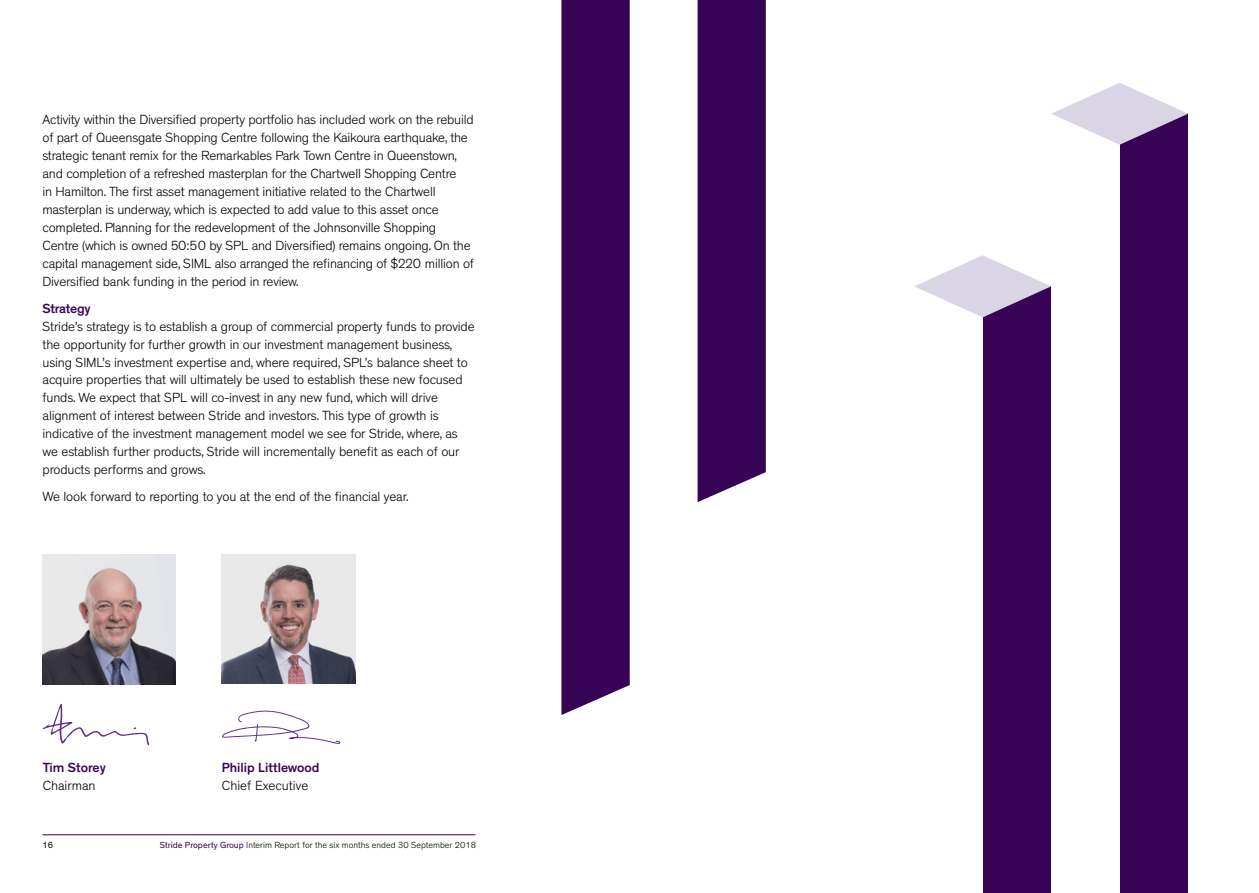
<style>
.page{position:relative;width:1259px;height:893px;background:#fff}
.page>*{position:absolute;margin:0;border:0;box-sizing:border-box;transform-origin:0 0}
.t1{font:300 13.5px/18px "Theinhardt";letter-spacing:-.015em;color:#000}
.t2{font:500 13.5px "Theinhardt";color:#370357}
.t3{font:300 9px "Theinhardt";color:#000}
.t4{font:9px "Theinhardt";color:#000}
.s1{font-weight:400;color:#370357}
</style>
<div class="page">
<hr style="left:43px;top:834px;width:432px;height:1px;background:#370357">
<div style="left:561px;top:0;width:69px;height:715px;background:#370357"></div>
<div style="left:697px;top:0;width:69px;height:502px;background:#370357"></div>
<div style="left:982px;top:286px;width:69px;height:607px;background:#370357"></div>
<svg style="left:914px;top:255px;width:137px;height:62px"></svg>
<div style="left:1119px;top:114px;width:69px;height:779px;background:#370357"></div>
<svg style="left:1051px;top:83px;width:137px;height:62px"></svg>
<svg style="left:222px;top:710px;width:118px;height:34px"></svg>
<img style="left:222px;top:554px;width:133px;height:130px">
<svg style="left:43px;top:704px;width:106px;height:41px"></svg>
<img style="left:43px;top:554px;width:133px;height:130px">
<p class="t1" style="left:43px;top:110px;width:433px">Activity within the Diversified property portfolio has included work on the rebuild of part of Queensgate Shopping Centre following the Kaikoura earthquake, the strategic tenant remix for the Remarkables Park Town Centre in Queenstown, and completion of a refreshed masterplan for the Chartwell Shopping Centre<br>in Hamilton. The first asset management initiative related to the Chartwell masterplan is underway, which is expected to add value to this asset once completed. Planning for the redevelopment of the Johnsonville Shopping Centre (which is owned 50:50 by SPL and Diversified) remains ongoing. On the capital management side, SIML also arranged the refinancing of $220 million of Diversified bank funding in the period in review.</p>
<p class="t2" style="left:43px;top:300px;width:50px">Strategy</p>
<p class="t1" style="left:43px;top:317px;width:434px">Stride’s strategy is to establish a group of commercial property funds to provide the opportunity for further growth in our investment management business, using SIML’s investment expertise and, where required, SPL’s balance sheet to acquire properties that will ultimately be used to establish these new focused funds. We expect that SPL will co-invest in any new fund, which will drive alignment of interest between Stride and investors. This type of growth is indicative of the investment management model we see for Stride, where, as we establish further products, Stride will incrementally benefit as each of our products performs and grows.</p>
<p class="t1" style="left:43px;top:488px;width:367px">We look forward to reporting to you at the end of the financial year.</p>
<p class="t2" style="left:43px;top:759px;width:64px">Tim Storey</p>
<p class="t1" style="left:43px;top:776px;width:54px">Chairman</p>
<p class="t2" style="left:222px;top:759px;width:99px">Philip Littlewood</p>
<p class="t1" style="left:222px;top:776px;width:88px">Chief Executive</p>
<p class="t4" style="left:43px;top:840px;width:12px">16</p>
<p class="t3" style="left:160px;top:840px;width:318px"><span class="s1">Stride Property Group</span> Interim Report for the six months ended 30 September 2018</p>
</div>
